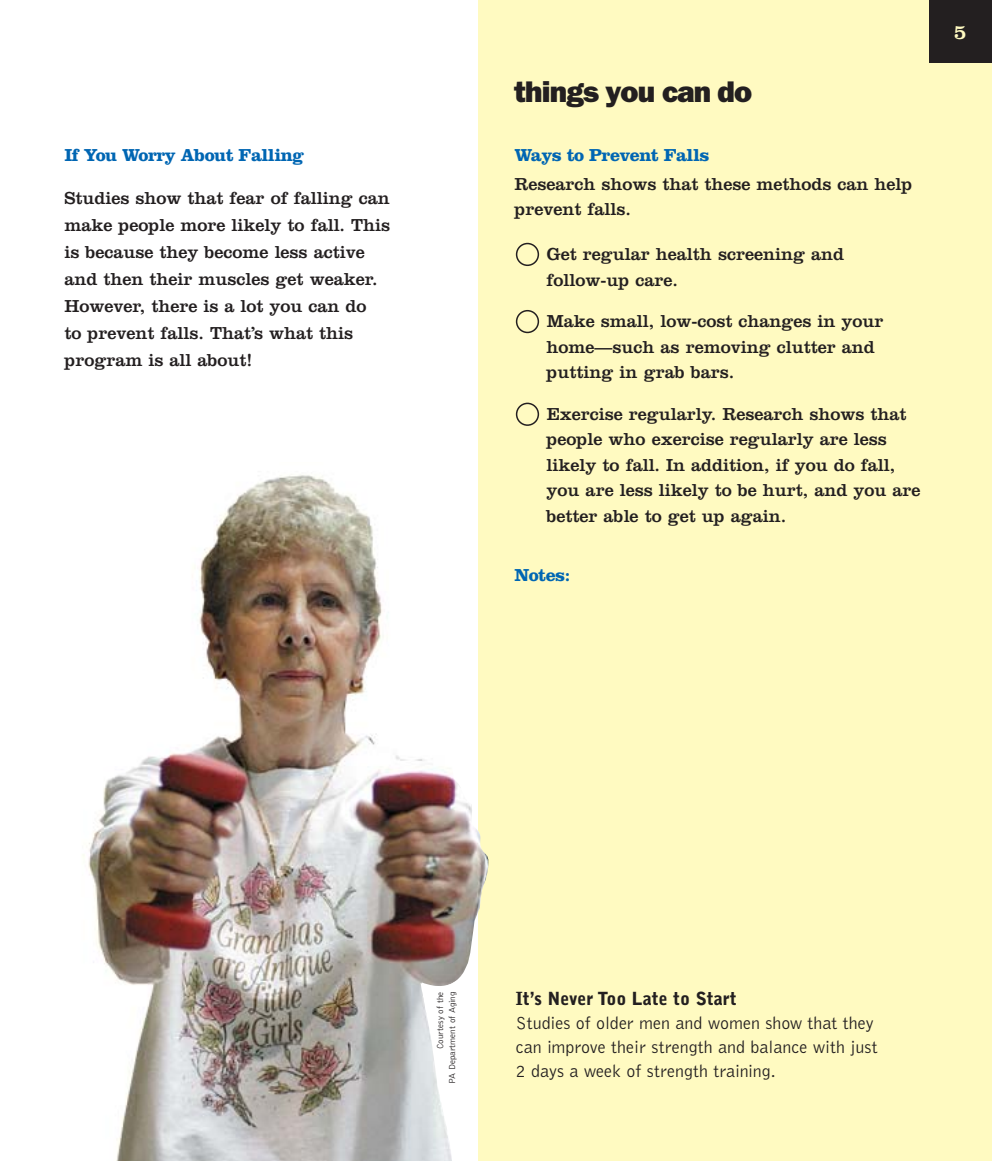
<style>
.page{position:relative;width:993px;height:1161px;background:#fff}
.page>*{position:absolute;margin:0;border:0;box-sizing:border-box;transform-origin:0 0}
.t1{font:800 30px "Franklin Gothic";letter-spacing:-.03em;color:#231f20}
.t2{font:21px "Clarendon";color:#fffac1}
.t3{font:18px/25.5px "Clarendon";color:#231f20}
.t4{font:300 18px/24px "Bell Gothic";color:#231f20}
.t5{font:700 18px "Clarendon";letter-spacing:-.03em;color:#0066b3}
.t6{font:900 18px "Bell Gothic";color:#231f20}
.t7{font:300 9px/12px "Bell Gothic";color:#231f20;text-align:right}
</style>
<div class="page">
<div style="left:478px;top:0;width:514px;height:1161px;background:#fffac1"></div>
<img style="left:82px;top:474px;width:406px;height:687px">
<div style="left:929px;top:0;width:63px;height:63px;background:#231f20"></div>
<svg style="left:516px;top:403px;width:23px;height:23px"></svg>
<svg style="left:516px;top:310px;width:23px;height:23px"></svg>
<svg style="left:516px;top:243px;width:23px;height:23px"></svg>
<p class="t5" style="left:65px;top:148px;width:241px">If You Worry About Falling</p>
<p class="t3" style="left:65px;top:186px;width:327px;line-height:27px">Studies show that fear of falling can make people more likely to fall. This is because they become less active and then their muscles get weaker.<br>However, there is a lot you can do<br>to prevent falls. That’s what this program is all about!</p>
<h1 class="t1" style="left:514px;top:81px;width:239px">things you can do</h1>
<p class="t5" style="left:514px;top:148px;width:197px">Ways to Prevent Falls</p>
<p class="t3" style="left:514px;top:173px;width:400px">Research shows that these methods can help prevent falls.</p>
<p class="t3" style="left:547px;top:243px;width:299px">Get regular health screening and follow-up care.</p>
<p class="t3" style="left:547px;top:310px;width:338px">Make small, low-cost changes in your home—such as removing clutter and putting in grab bars.</p>
<p class="t3" style="left:547px;top:403px;width:375px">Exercise regularly. Research shows that people who exercise regularly are less likely to fall. In addition, if you do fall, you are less likely to be hurt, and you are better able to get up again.</p>
<p class="t5" style="left:514px;top:569px;width:57px">Notes:</p>
<p class="t2" style="left:954px;top:25px;width:14px">5</p>
<p class="t7" style="left:435px;top:1084px;width:94px;rotate:-90deg">Courtesy of the<br>PA Department of Aging</p>
<p class="t6" style="left:516px;top:992px;width:223px">It’s Never Too Late to Start</p>
<p class="t4" style="left:516px;top:1013px;width:364px">Studies of older men and women show that they can improve their strength and balance with just<br>2 days a week of strength training.</p>
</div>
